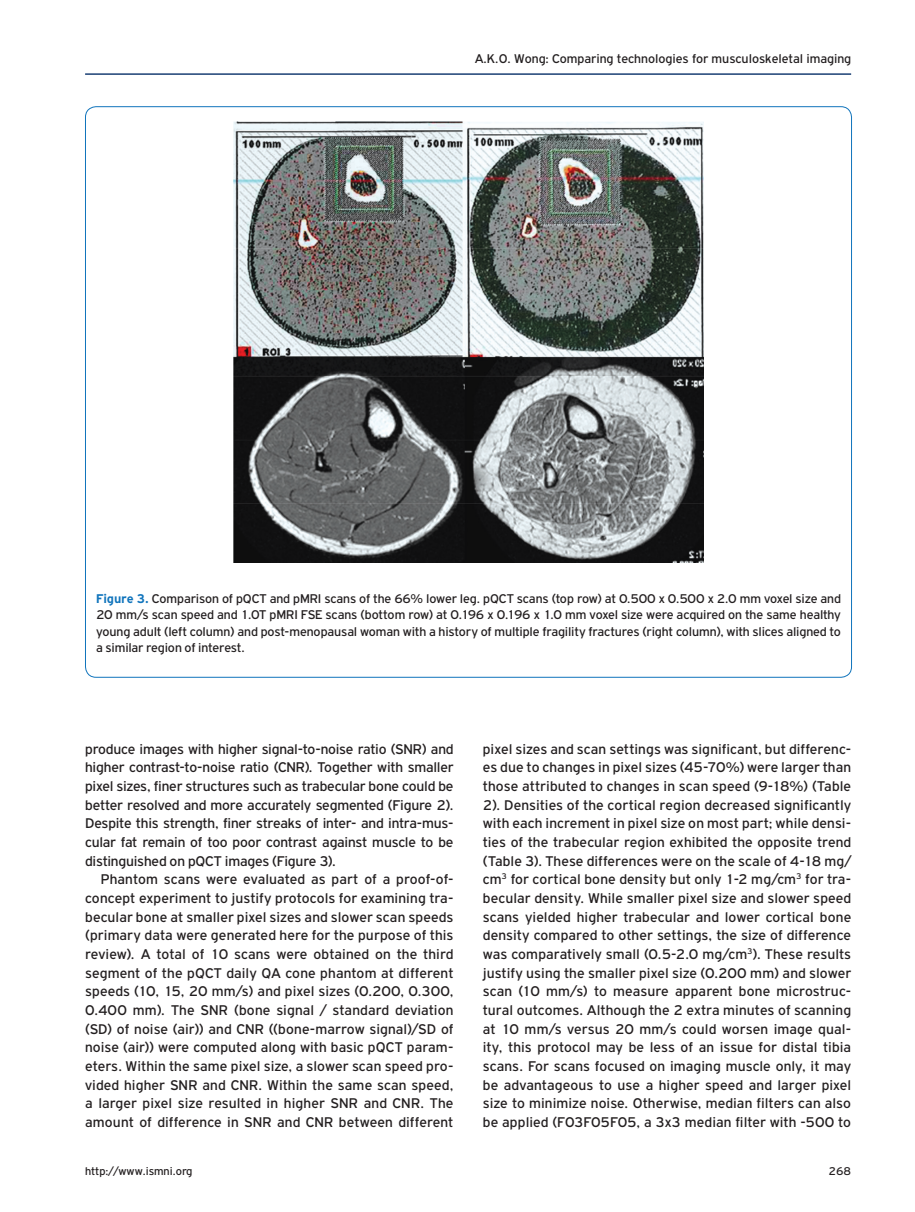
<style>
.page{position:relative;width:915px;height:1212px;background:#fff}
.page>*{position:absolute;margin:0;border:0;box-sizing:border-box;transform-origin:0 0}
.t1{font:15px/18.6px "PF Highway Gothic";color:#231f20;text-align:justify}
.t2{font:13.5px/16.2px "PF Highway Gothic";color:#231f20;text-align:justify}
.t3{font:12px "PF Highway Gothic";color:#231f20}
.s1{font-weight:700;color:#1074bc}
</style>
<div class="page">
<hr style="left:85px;top:73px;width:765px;height:2px;background:#1a3f74">
<img style="left:233px;top:121px;width:469px;height:441px">
<p class="t2" style="left:474px;top:50px;width:378px">A.K.O. Wong: Comparing technologies for musculoskeletal imaging</p>
<p class="t2" style="left:96px;top:591px;width:746px"><span class="s1">Figure 3.</span> Comparison of pQCT and pMRI scans of the 66% lower leg. pQCT scans (top row) at 0.500 x 0.500 x 2.0 mm voxel size and 20 mm/s scan speed and 1.0T pMRI FSE scans (bottom row) at 0.196 x 0.196 x 1.0 mm voxel size were acquired on the same healthy young adult (left column) and post-menopausal woman with a history of multiple fragility fractures (right column), with slices aligned to a similar region of interest.</p>
<p class="t1" style="left:85px;top:739px;width:370px">produce images with higher signal-to-noise ratio (SNR) and higher contrast-to-noise ratio (CNR). Together with smaller pixel sizes, finer structures such as trabecular bone could be better resolved and more accurately segmented (Figure 2).<br>Despite this strength, finer streaks of inter- and intra-mus&shy;cular fat remain of too poor contrast against muscle to be distinguished on pQCT images (Figure 3).</p>
<p class="t1" style="left:85px;top:870px;width:370px;text-indent:16px">Phantom scans were evaluated as part of a proof-of&shy;concept experiment to justify protocols for examining tra&shy;becular bone at smaller pixel sizes and slower scan speeds (primary data were generated here for the purpose of this review). A total of 10 scans were obtained on the third segment of the pQCT daily QA cone phantom at different speeds (10, 15, 20 mm/s) and pixel sizes (0.200, 0.300, 0.400 mm). The SNR (bone signal / standard deviation (SD) of noise (air)) and CNR ((bone-marrow signal)/SD of noise (air)) were computed along with basic pQCT param&shy;eters. Within the same pixel size, a slower scan speed pro&shy;vided higher SNR and CNR. Within the same scan speed, a larger pixel size resulted in higher SNR and CNR. The amount of difference in SNR and CNR between different</p>
<p class="t1" style="left:482px;top:739px;width:370px">pixel sizes and scan settings was significant, but differenc&shy;es due to changes in pixel sizes (45-70%) were larger than those attributed to changes in scan speed (9-18%) (Table 2). Densities of the cortical region decreased significantly with each increment in pixel size on most part; while densi&shy;ties of the trabecular region exhibited the opposite trend (Table 3). These differences were on the scale of 4-18 mg/ cm<sup>3</sup> for cortical bone density but only 1-2 mg/cm<sup>3</sup> for tra&shy;becular density. While smaller pixel size and slower speed scans yielded higher trabecular and lower cortical bone density compared to other settings, the size of difference was comparatively small (0.5-2.0 mg/cm<sup>3</sup>). These results justify using the smaller pixel size (0.200 mm) and slower scan (10 mm/s) to measure apparent bone microstruc&shy;tural outcomes. Although the 2 extra minutes of scanning at 10 mm/s versus 20 mm/s could worsen image qual&shy;ity, this protocol may be less of an issue for distal tibia scans. For scans focused on imaging muscle only, it may be advantageous to use a higher speed and larger pixel size to minimize noise. Otherwise, median filters can also be applied (F03F05F05, a 3x3 median filter with -500 to</p>
<p class="t3" style="left:85px;top:1165px;width:109px">http://www.ismni.org</p>
<p class="t3" style="left:828px;top:1165px;width:24px">268</p>
</div>
